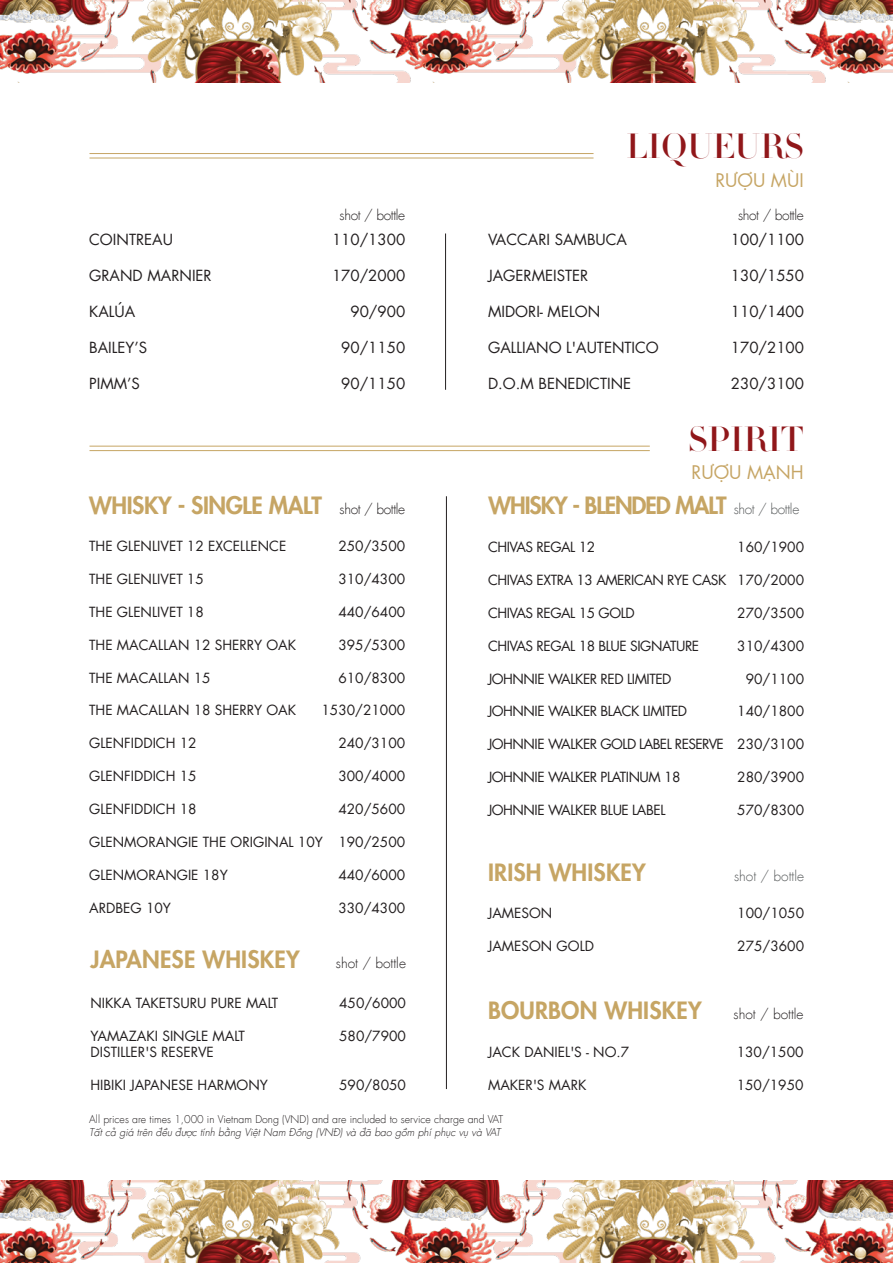
<style>
.page{position:relative;width:893px;height:1263px;background:#fff}
.page>*{position:absolute;margin:0;border:0;box-sizing:border-box;transform-origin:0 0}
.t1{font:500 34.5px "SFUHTF Didot M96";color:#90171a}
.t2{font:800 23.25px "Futura Std";letter-spacing:.01em;color:#c6a564}
.t3{font:800 23.25px "Futura Std";letter-spacing:-.045em;color:#c6a564}
.t4{font:800 23.25px "Futura Std";letter-spacing:-.02em;color:#c6a564}
.t5{font:18px "SFU Futura";color:#c6a564}
.t6{font:15px "Futura Std";color:#231f20}
.t7{font:13.65px/16.5px "Futura Std";color:#231f20}
.t8{font:13.65px "Futura Std";letter-spacing:-.03em;color:#231f20}
.t9{font:300 13.65px "Futura Std";letter-spacing:-.025em;color:#231f20}
.t10{font:13.65px "Futura Std";letter-spacing:-.045em;color:#231f20}
.t11{font:300 13.65px "Futura Std";letter-spacing:-.015em;color:#585b5c}
.t12{font:300 13.65px "Futura Std";color:#231f20}
.t13{font:300 10.5px "Futura Std";color:#231f20}
.t14{font:italic 300 10.5px "Futura Std";color:#231f20}
</style>
<div class="page">
<img style="left:0;top:0;width:893px;height:1263px">
<div style="left:0;top:83px;width:893px;height:1097px;background:#fff"></div>
<hr style="left:445px;top:233px;width:1px;height:157px;background:#231f20">
<hr style="left:89px;top:153px;width:504px;height:1px;background:#c6a564">
<hr style="left:89px;top:158px;width:504px;height:1px;background:#c6a564">
<hr style="left:89px;top:446px;width:561px;height:1px;background:#c6a564">
<hr style="left:89px;top:450px;width:561px;height:1px;background:#c6a564">
<hr style="left:446px;top:496px;width:1px;height:593px;background:#231f20">
<h1 class="t1" style="left:626px;top:119px;width:179px">LIQUEURS</h1>
<h3 class="t5" style="left:715px;top:166px;width:90px">RƯỢU MÙI</h3>
<p class="t6" style="left:89px;top:227px;width:85px">COINTREAU</p>
<p class="t6" style="left:89px;top:263px;width:124px">GRAND MARNIER</p>
<p class="t6" style="left:89px;top:299px;width:48px">KALÚA</p>
<p class="t6" style="left:89px;top:335px;width:59px">BAILEY’S</p>
<p class="t6" style="left:89px;top:371px;width:52px">PIMM’S</p>
<p class="t9" style="left:340px;top:205px;width:67px">shot / bottle</p>
<p class="t9" style="left:738px;top:205px;width:67px">shot / bottle</p>
<p class="t6" style="left:332px;top:227px;width:75px">110/1300</p>
<p class="t6" style="left:332px;top:263px;width:75px">170/2000</p>
<p class="t6" style="left:350px;top:299px;width:56px">90/900</p>
<p class="t6" style="left:341px;top:335px;width:65px">90/1150</p>
<p class="t6" style="left:341px;top:371px;width:65px">90/1150</p>
<p class="t6" style="left:488px;top:227px;width:141px">VACCARI SAMBUCA</p>
<p class="t6" style="left:488px;top:263px;width:102px">JAGERMEISTER</p>
<p class="t6" style="left:488px;top:299px;width:114px">MIDORI- MELON</p>
<p class="t6" style="left:488px;top:335px;width:172px">GALLIANO L'AUTENTICO</p>
<p class="t6" style="left:488px;top:371px;width:145px">D.O.M BENEDICTINE</p>
<p class="t6" style="left:731px;top:227px;width:75px">100/1100</p>
<p class="t6" style="left:731px;top:263px;width:75px">130/1550</p>
<p class="t6" style="left:731px;top:299px;width:75px">110/1400</p>
<p class="t6" style="left:731px;top:335px;width:75px">170/2100</p>
<p class="t6" style="left:731px;top:371px;width:75px">230/3100</p>
<h2 class="t4" style="left:89px;top:486px;width:234px">WHISKY - SINGLE MALT</h2>
<p class="t7" style="left:89px;top:537px;width:199px">THE GLENLIVET 12 EXCELLENCE</p>
<p class="t7" style="left:89px;top:570px;width:116px">THE GLENLIVET 15</p>
<p class="t7" style="left:89px;top:602px;width:116px">THE GLENLIVET 18</p>
<p class="t7" style="left:89px;top:635px;width:208px">THE MACALLAN 12 SHERRY OAK</p>
<p class="t7" style="left:89px;top:668px;width:123px">THE MACALLAN 15</p>
<p class="t7" style="left:89px;top:701px;width:208px">THE MACALLAN 18 SHERRY OAK</p>
<p class="t7" style="left:89px;top:734px;width:109px">GLENFIDDICH 12</p>
<p class="t7" style="left:89px;top:767px;width:109px">GLENFIDDICH 15</p>
<p class="t7" style="left:89px;top:800px;width:109px">GLENFIDDICH 18</p>
<p class="t7" style="left:89px;top:833px;width:235px">GLENMORANGIE THE ORIGINAL 10Y</p>
<p class="t7" style="left:89px;top:865px;width:140px">GLENMORANGIE 18Y</p>
<p class="t7" style="left:89px;top:898px;width:83px">ARDBEG 10Y</p>
<p class="t9" style="left:340px;top:499px;width:67px">shot / bottle</p>
<p class="t7" style="left:338px;top:537px;width:68px">250/3500</p>
<p class="t7" style="left:338px;top:570px;width:68px">310/4300</p>
<p class="t7" style="left:338px;top:602px;width:68px">440/6400</p>
<p class="t7" style="left:338px;top:635px;width:68px">395/5300</p>
<p class="t7" style="left:338px;top:668px;width:68px">610/8300</p>
<p class="t7" style="left:322px;top:701px;width:85px">1530/21000</p>
<p class="t7" style="left:338px;top:734px;width:68px">240/3100</p>
<p class="t7" style="left:338px;top:767px;width:68px">300/4000</p>
<p class="t7" style="left:338px;top:800px;width:68px">420/5600</p>
<p class="t7" style="left:338px;top:833px;width:68px">190/2500</p>
<p class="t7" style="left:338px;top:865px;width:68px">440/6000</p>
<p class="t7" style="left:338px;top:898px;width:68px">330/4300</p>
<h2 class="t2" style="left:90px;top:940px;width:211px">JAPANESE WHISKEY</h2>
<p class="t7" style="left:90px;top:993px;width:189px">NIKKA TAKETSURU PURE MALT</p>
<p class="t7" style="left:90px;top:1026px;width:156px">YAMAZAKI SINGLE MALT<br>DISTILLER'S RESERVE</p>
<p class="t7" style="left:90px;top:1076px;width:179px">HIBIKI JAPANESE HARMONY</p>
<p class="t12" style="left:336px;top:953px;width:72px">shot / bottle</p>
<p class="t7" style="left:339px;top:993px;width:68px">450/6000</p>
<p class="t7" style="left:339px;top:1026px;width:68px">580/7900</p>
<p class="t7" style="left:339px;top:1076px;width:68px">590/8050</p>
<h1 class="t1" style="left:688px;top:412px;width:117px">SPIRIT</h1>
<h3 class="t5" style="left:692px;top:458px;width:114px">RƯỢU MẠNH</h3>
<h2 class="t3" style="left:488px;top:486px;width:240px">WHISKY - BLENDED MALT</h2>
<p class="t7" style="left:737px;top:538px;width:68px">160/1900</p>
<p class="t7" style="left:737px;top:570px;width:68px">170/2000</p>
<p class="t7" style="left:737px;top:603px;width:68px">270/3500</p>
<p class="t7" style="left:737px;top:636px;width:68px">310/4300</p>
<p class="t7" style="left:746px;top:669px;width:60px">90/1100</p>
<p class="t7" style="left:737px;top:702px;width:68px">140/1800</p>
<p class="t7" style="left:737px;top:735px;width:68px">230/3100</p>
<p class="t7" style="left:737px;top:768px;width:68px">280/3900</p>
<p class="t7" style="left:737px;top:801px;width:68px">570/8300</p>
<p class="t11" style="left:734px;top:499px;width:67px">shot / bottle</p>
<p class="t8" style="left:488px;top:536px;width:109px">CHIVAS REGAL 12</p>
<p class="t8" style="left:488px;top:569px;width:240px">CHIVAS EXTRA 13 AMERICAN RYE CASK</p>
<p class="t8" style="left:488px;top:602px;width:148px">CHIVAS REGAL 15 GOLD</p>
<p class="t8" style="left:488px;top:634px;width:213px">CHIVAS REGAL 18 BLUE SIGNATURE</p>
<p class="t8" style="left:488px;top:667px;width:185px">JOHNNIE WALKER RED LIMITED</p>
<p class="t8" style="left:488px;top:700px;width:201px">JOHNNIE WALKER BLACK LIMITED</p>
<p class="t10" style="left:488px;top:733px;width:237px">JOHNNIE WALKER GOLD LABEL RESERVE</p>
<p class="t8" style="left:488px;top:766px;width:194px">JOHNNIE WALKER PLATINUM 18</p>
<p class="t8" style="left:488px;top:799px;width:179px">JOHNNIE WALKER BLUE LABEL</p>
<h2 class="t2" style="left:488px;top:853px;width:159px">IRISH WHISKEY</h2>
<p class="t7" style="left:488px;top:903px;width:66px">JAMESON</p>
<p class="t7" style="left:488px;top:936px;width:108px">JAMESON GOLD</p>
<h2 class="t2" style="left:488px;top:991px;width:215px">BOURBON WHISKEY</h2>
<p class="t7" style="left:488px;top:1043px;width:143px">JACK DANIEL'S - NO.7</p>
<p class="t7" style="left:488px;top:1076px;width:100px">MAKER'S MARK</p>
<p class="t11" style="left:734px;top:866px;width:72px">shot / bottle</p>
<p class="t7" style="left:737px;top:903px;width:68px">100/1050</p>
<p class="t7" style="left:737px;top:936px;width:68px">275/3600</p>
<p class="t12" style="left:734px;top:1003px;width:72px">shot / bottle</p>
<p class="t7" style="left:737px;top:1043px;width:68px">130/1500</p>
<p class="t7" style="left:737px;top:1076px;width:68px">150/1950</p>
<p class="t13" style="left:89px;top:1111px;width:415px">All prices are times 1,000 in Vietnam Dong (VND) and are included to service charge and VAT</p>
<p class="t14" style="left:89px;top:1124px;width:413px">Tất cả giá trên đều được tính bằng Việt Nam Đồng (VNĐ) và đã bao gồm phí phục vụ và VAT</p>
</div>
